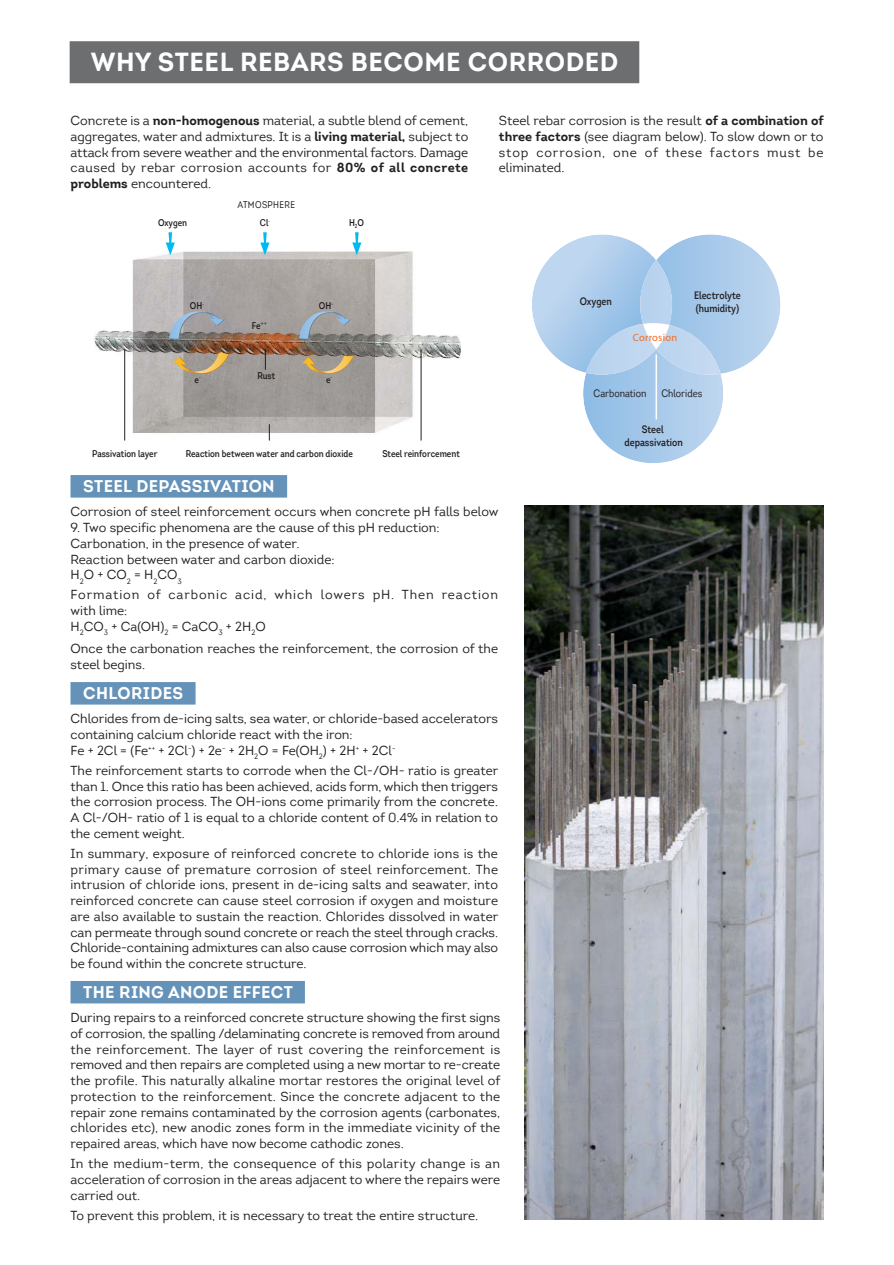
<style>
.page{position:relative;width:894px;height:1265px;background:#fff}
.page>*{position:absolute;margin:0;border:0;box-sizing:border-box;transform-origin:0 0}
.t1{font:700 25.5px "Intro";letter-spacing:.02em;color:#fff}
.t2{font:700 16.5px "Intro";letter-spacing:.02em;color:#fff}
.t3{font:12.75px/15.8px "Intro";color:#231f20;text-align:justify}
.t4{font:12.75px/15.8px "Intro";letter-spacing:.07em;color:#231f20}
.t5{font:600 10.5px/12.6px "Intro Cond";color:#231f20}
.t6{font:10.5px "Intro Cond";color:#231f20}
.t7{font:700 10.5px "Intro Cond";letter-spacing:.02em;color:#f36b21}
.t8{font:600 9.6px "Intro Cond";color:#231f20}
.t9{font:9.6px/17.7px "Intro Cond";letter-spacing:.04em;color:#231f20;text-align:center}
.s1{font-weight:700}
.s2{font-weight:600}
</style>
<div class="page">
<img style="left:94px;top:242px;width:366px;height:199px">
<div style="left:70px;top:41px;width:569px;height:42px;background:#6d6e70"></div>
<div style="left:70px;top:981px;width:235px;height:22px;background:#6592b8"></div>
<svg style="left:265px;top:349px;width:1px;height:21px"></svg>
<hr style="left:124px;top:349px;width:1px;height:91px;background:#231f20">
<svg style="left:269px;top:424px;width:1px;height:16px"></svg>
<hr style="left:421px;top:349px;width:1px;height:91px;background:#231f20">
<svg style="left:166px;top:232px;width:9px;height:23px"></svg>
<svg style="left:260px;top:232px;width:9px;height:23px"></svg>
<svg style="left:352px;top:232px;width:9px;height:23px"></svg>
<svg style="left:173px;top:346px;width:58px;height:31px;background:#a59175"></svg>
<svg style="left:169px;top:310px;width:55px;height:29px;background:#999da5"></svg>
<svg style="left:303px;top:346px;width:53px;height:31px;background:#9c8d75"></svg>
<svg style="left:300px;top:310px;width:50px;height:29px"></svg>
<img style="left:524px;top:505px;width:299px;height:714px">
<svg style="left:532px;top:234px;width:248px;height:229px"></svg>
<svg style="left:656px;top:325px;width:13px;height:24px"></svg>
<hr style="left:655px;top:354px;width:2px;height:65px;background:#fff">
<div style="left:70px;top:475px;width:217px;height:22px;background:#6592b8"></div>
<div style="left:70px;top:682px;width:125px;height:22px;background:#6592b8"></div>
<h1 class="t1" style="left:91px;top:52px;width:529px">WHY STEEL REBARS BECOME CORRODED</h1>
<p class="t3" style="left:70px;top:114px;width:399px">Concrete is a <span class="s1">non-homogenous</span> material, a subtle blend of cement, aggregates, water and admixtures. It is a <span class="s1">living material,</span> subject to attack from severe weather and the environmental factors. Damage caused by rebar corrosion accounts for <span class="s1">80% of all concrete problems</span> encountered.</p>
<p class="t8" style="left:158px;top:219px;width:31px">Oxygen</p>
<p class="t9" style="left:237px;top:197px;width:59px">ATMOSPHERE<br><span class="s2">Cl</span><sup>-</sup></p>
<p class="t8" style="left:349px;top:219px;width:16px">H<sub>2</sub>O</p>
<p class="t3" style="left:499px;top:114px;width:326px">Steel rebar corrosion is the result <span class="s1">of a combination of three factors</span> (see diagram below). To slow down or to stop corrosion, one of these factors must be eliminated.</p>
<p class="t8" style="left:190px;top:301px;width:16px">OH<sup>-</sup></p>
<p class="t8" style="left:252px;top:321px;width:17px">Fe<sup>++</sup></p>
<p class="t8" style="left:319px;top:301px;width:16px">OH<sup>-</sup></p>
<p class="t5" style="left:580px;top:296px;width:34px">Oxygen</p>
<p class="t5" style="left:694px;top:290px;width:48px">Electrolyte (humidity)</p>
<p class="t7" style="left:633px;top:331px;width:46px">Corrosion</p>
<p class="t8" style="left:257px;top:371px;width:19px">Rust</p>
<p class="t8" style="left:195px;top:375px;width:8px">e<sup>-</sup></p>
<p class="t8" style="left:326px;top:375px;width:8px">e<sup>-</sup></p>
<p class="t8" style="left:92px;top:450px;width:67px">Passivation layer</p>
<p class="t8" style="left:186px;top:450px;width:168px">Reaction between water and carbon dioxide</p>
<p class="t8" style="left:382px;top:450px;width:79px">Steel reinforcement</p>
<p class="t2" style="left:83px;top:480px;width:193px">STEEL DEPASSIVATION</p>
<p class="t3" style="left:70px;top:505px;width:429px">Corrosion of steel reinforcement occurs when concrete pH falls below</p>
<p class="t3" style="left:70px;top:521px;width:370px;text-align:left">9. Two specific phenomena are the cause of this pH reduction:<br>Carbonation, in the presence of water.<br>Reaction between water and carbon dioxide:<br>H<sub>2</sub>O + CO<sub>2</sub> = H<sub>2</sub>CO<sub>3</sub></p>
<p class="t4" style="left:70px;top:588px;width:429px">Formation of carbonic acid, which lowers pH. Then reaction with lime:<br>H<sub>2</sub>CO<sub>3</sub> + Ca(OH)<sub>2</sub> = CaCO<sub>3</sub> + 2H<sub>2</sub>O</p>
<p class="t3" style="left:70px;top:642px;width:429px">Once the carbonation reaches the reinforcement, the corrosion of the steel begins.</p>
<p class="t2" style="left:83px;top:687px;width:101px">CHLORIDES</p>
<p class="t3" style="left:70px;top:712px;width:429px;text-align:left">Chlorides from de-icing salts, sea water, or chloride-based accelerators containing calcium chloride react with the iron:<br>Fe + 2Cl = (Fe<sup>++</sup> + 2Cl<sup>-</sup>) + 2e<sup>-</sup> + 2H<sub>2</sub>O = Fe(OH<sub>2</sub>) + 2H<sup>+</sup> + 2Cl<sup>-</sup></p>
<p class="t3" style="left:70px;top:764px;width:429px">The reinforcement starts to corrode when the Cl-/OH- ratio is greater than 1. Once this ratio has been achieved, acids form, which then triggers the corrosion process. The OH-ions come primarily from the concrete.<br>A Cl-/OH- ratio of 1 is equal to a chloride content of 0.4% in relation to the cement weight.</p>
<p class="t3" style="left:70px;top:847px;width:429px">In summary, exposure of reinforced concrete to chloride ions is the primary cause of premature corrosion of steel reinforcement. The intrusion of chloride ions, present in de-icing salts and seawater, into reinforced concrete can cause steel corrosion if oxygen and moisture are also available to sustain the reaction. Chlorides dissolved in water can permeate through sound concrete or reach the steel through cracks.<br>Chloride-containing admixtures can also cause corrosion which may also be found within the concrete structure.</p>
<p class="t2" style="left:83px;top:985px;width:211px">THE RING ANODE EFFECT</p>
<p class="t3" style="left:70px;top:1011px;width:431px">During repairs to a reinforced concrete structure showing the first signs of corrosion, the spalling /delaminating concrete is removed from around the reinforcement. The layer of rust covering the reinforcement is removed and then repairs are completed using a new mortar to re-create the profile. This naturally alkaline mortar restores the original level of protection to the reinforcement. Since the concrete adjacent to the repair zone remains contaminated by the corrosion agents (carbonates, chlorides etc), new anodic zones form in the immediate vicinity of the repaired areas, which have now become cathodic zones.</p>
<p class="t3" style="left:70px;top:1157px;width:431px">In the medium-term, the consequence of this polarity change is an acceleration of corrosion in the areas adjacent to where the repairs were carried out.</p>
<p class="t3" style="left:70px;top:1208px;width:409px">To prevent this problem, it is necessary to treat the entire structure.</p>
<p class="t6" style="left:593px;top:389px;width:54px">Carbonation</p>
<p class="t6" style="left:661px;top:389px;width:42px">Chlorides</p>
<p class="t5" style="left:624px;top:424px;width:60px;text-align:center">Steel depassivation</p>
</div>
